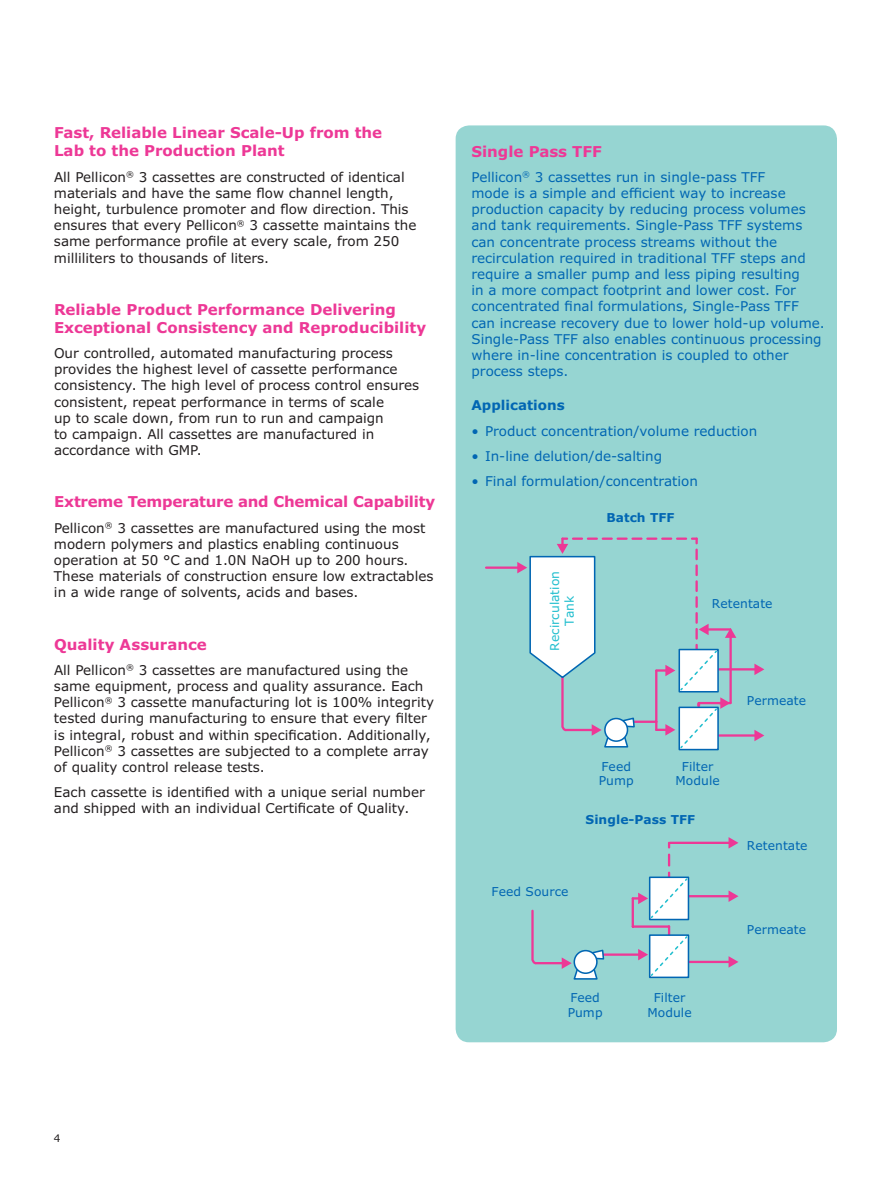
<style>
.page{position:relative;width:891px;height:1188px;background:#fff}
.page>*{position:absolute;margin:0;border:0;box-sizing:border-box;transform-origin:0 0}
.t1{font:700 15px/18px "Verdana Pro";color:#ed3896}
.t2{font:13.5px/16.2px "Verdana Pro";color:#231f20}
.t3{font:13.5px/16.2px "Verdana Pro";color:#0166b3}
.t4{font:700 13.5px "Verdana Pro";color:#0166b3}
.t5{font:12.3px/14.7px "Verdana Pro";letter-spacing:.005em;color:#0166b3}
.t6{font:700 12.3px "Verdana Pro";letter-spacing:.005em;color:#0166b3}
.t7{font:12.3px/14.7px "Verdana Pro";letter-spacing:.005em;color:#21bece;text-align:center}
.t8{font:10.5px "Verdana Pro";color:#231f20}
</style>
<div class="page">
<div style="left:456px;top:125px;width:381px;height:917px;background:#96d5d2;border-radius:14px"></div>
<hr style="left:632px;top:898px;width:2px;height:29px;background:#ed3896">
<hr style="left:633px;top:925px;width:36px;height:3px;background:#ed3896">
<hr style="left:603px;top:953px;width:37px;height:3px;background:#ed3896">
<hr style="left:670px;top:895px;width:60px;height:2px;background:#ed3896">
<svg style="left:729px;top:891px;width:9px;height:11px"></svg>
<hr style="left:670px;top:961px;width:60px;height:2px;background:#ed3896">
<svg style="left:729px;top:956px;width:9px;height:12px"></svg>
<div style="left:649px;top:934px;width:40px;height:44px;background:#0166b3"></div>
<svg style="left:638px;top:927px;width:51px;height:50px"></svg>
<svg style="left:633px;top:855px;width:56px;height:65px"></svg>
<hr style="left:486px;top:567px;width:33px;height:2px;background:#ed3896">
<hr style="left:670px;top:842px;width:60px;height:2px;background:#ed3896">
<svg style="left:729px;top:837px;width:9px;height:12px"></svg>
<hr style="left:719px;top:668px;width:37px;height:3px;background:#ed3896">
<svg style="left:754px;top:664px;width:10px;height:11px"></svg>
<hr style="left:719px;top:734px;width:37px;height:3px;background:#ed3896">
<svg style="left:754px;top:730px;width:10px;height:11px"></svg>
<svg style="left:517px;top:538px;width:219px;height:212px"></svg>
<div style="left:605px;top:719px;width:23px;height:22px;background:#fff;border-radius:50%"></div>
<div style="left:604px;top:718px;width:24px;height:24px;border:2px solid #0166b3;border-radius:50%"></div>
<svg style="left:531px;top:909px;width:74px;height:71px"></svg>
<p class="t1" style="left:54px;top:124px;width:330px">Fast, Reliable Linear Scale-Up from the<br>Lab to the Production Plant</p>
<p class="t2" style="left:54px;top:169px;width:364px">All Pellicon<sup>®</sup> 3 cassettes are constructed of identical materials and have the same flow channel length, height, turbulence promoter and flow direction. This ensures that every Pellicon<sup>®</sup> 3 cassette maintains the same performance profile at every scale, from 250 milliliters to thousands of liters.</p>
<p class="t1" style="left:54px;top:300px;width:374px">Reliable Product Performance Delivering<br>Exceptional Consistency and Reproducibility</p>
<p class="t2" style="left:54px;top:345px;width:367px">Our controlled, automated manufacturing process provides the highest level of cassette performance consistency. The high level of process control ensures consistent, repeat performance in terms of scale<br>up to scale down, from run to run and campaign<br>to campaign. All cassettes are manufactured in accordance with GMP.</p>
<p class="t1" style="left:54px;top:493px;width:383px">Extreme Temperature and Chemical Capability</p>
<p class="t2" style="left:54px;top:520px;width:381px">Pellicon<sup>®</sup> 3 cassettes are manufactured using the most modern polymers and plastics enabling continuous operation at 50 °C and 1.0N NaOH up to 200 hours.<br>These materials of construction ensure low extractables in a wide range of solvents, acids and bases.</p>
<p class="t1" style="left:54px;top:635px;width:154px">Quality Assurance</p>
<p class="t2" style="left:54px;top:662px;width:382px">All Pellicon<sup>®</sup> 3 cassettes are manufactured using the same equipment, process and quality assurance. Each Pellicon<sup>®</sup> 3 cassette manufacturing lot is 100% integrity tested during manufacturing to ensure that every filter is integral, robust and within specification. Additionally, Pellicon<sup>®</sup> 3 cassettes are subjected to a complete array of quality control release tests.</p>
<p class="t2" style="left:54px;top:784px;width:372px">Each cassette is identified with a unique serial number and shipped with an individual Certificate of Quality.</p>
<p class="t1" style="left:472px;top:142px;width:132px">Single Pass TFF</p>
<p class="t3" style="left:472px;top:169px;width:355px">Pellicon<sup>®</sup> 3 cassettes run in single-pass TFF<br>mode is a simple and efficient way to increase production capacity by reducing process volumes and tank requirements. Single-Pass TFF systems can concentrate process streams without the recirculation required in traditional TFF steps and require a smaller pump and less piping resulting<br>in a more compact footprint and lower cost. For concentrated final formulations, Single-Pass TFF can increase recovery due to lower hold-up volume.<br>Single-Pass TFF also enables continuous processing where in-line concentration is coupled to other process steps.</p>
<p class="t4" style="left:472px;top:397px;width:95px">Applications</p>
<p class="t3" style="left:472px;top:423px;width:287px">• Product concentration/volume reduction</p>
<p class="t3" style="left:472px;top:448px;width:192px">• In-line delution/de-salting</p>
<p class="t3" style="left:472px;top:473px;width:228px">• Final formulation/concentration</p>
<p class="t7" style="left:548px;top:651px;width:81px;rotate:-90deg">Recirculation<br>Tank</p>
<p class="t6" style="left:606px;top:510px;width:70px">Batch TFF</p>
<p class="t5" style="left:712px;top:596px;width:62px">Retentate</p>
<p class="t5" style="left:747px;top:693px;width:61px">Permeate</p>
<p class="t5" style="left:599px;top:759px;width:36px">Feed<br>Pump</p>
<p class="t5" style="left:676px;top:759px;width:46px;text-align:center">Filter<br>Module</p>
<p class="t6" style="left:586px;top:812px;width:111px">Single-Pass TFF</p>
<p class="t5" style="left:492px;top:885px;width:78px">Feed Source</p>
<p class="t5" style="left:747px;top:838px;width:62px">Retentate</p>
<p class="t5" style="left:747px;top:923px;width:61px">Permeate</p>
<p class="t5" style="left:568px;top:990px;width:36px">Feed<br>Pump</p>
<p class="t5" style="left:647px;top:990px;width:46px;text-align:center">Filter<br>Module</p>
<p class="t8" style="left:54px;top:1131px;width:8px">4</p>
</div>
